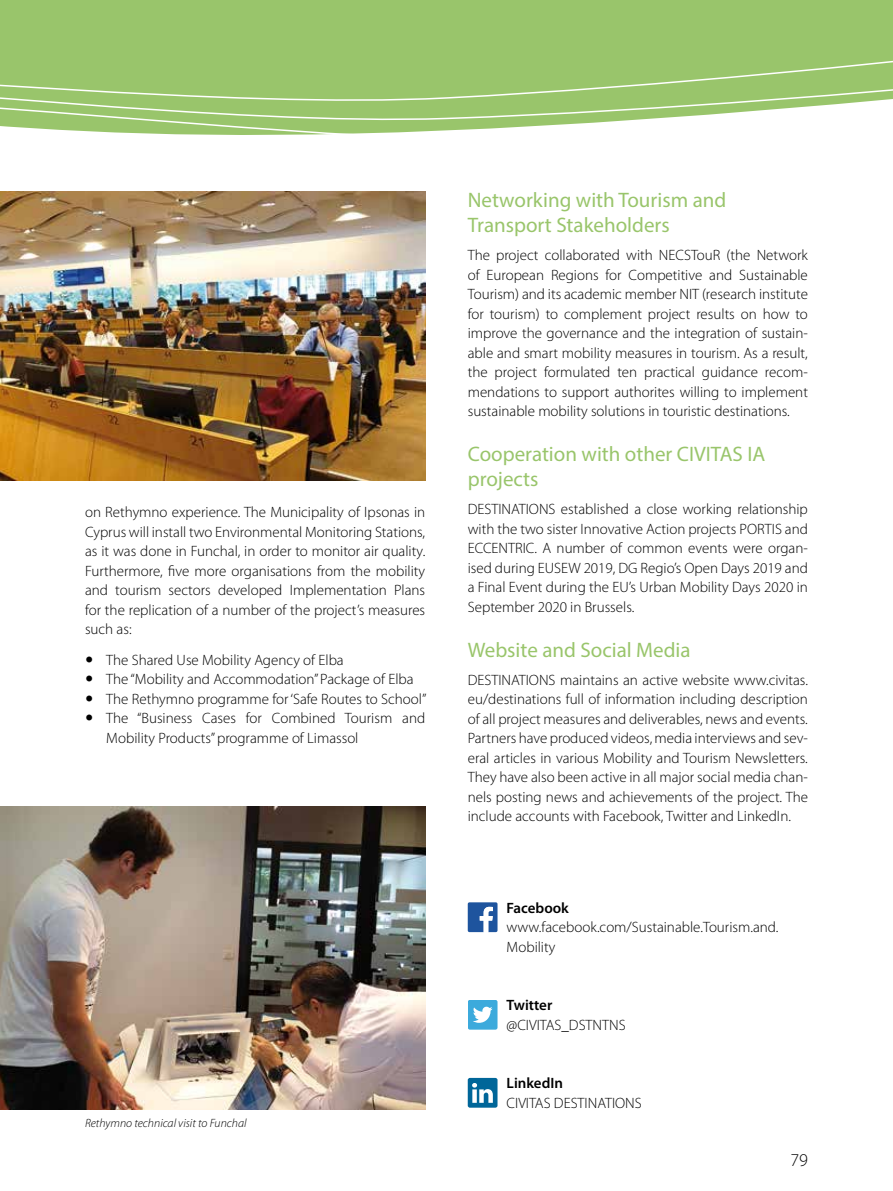
<style>
.page{position:relative;width:893px;height:1191px;background:#fff}
.page>*{position:absolute;margin:0;border:0;box-sizing:border-box;transform-origin:0 0}
.t1{font:21px/25.2px "Myriad Pro";color:#99c56b}
.t2{font:300 18px "Myriad Pro";color:#000}
.t3{font:300 15px/19.5px "Myriad Pro";color:#000;text-align:justify}
.t4{font:600 15px "Myriad Pro";color:#000}
.t5{font:italic 300 12px "Myriad Pro";color:#000}
</style>
<div class="page">
<img style="left:0;top:191px;width:425px;height:290px">
<div style="left:0;top:0;width:893px;height:59px;background:#99c56b"></div>
<div style="left:0;top:59px;width:893px;height:16px;background:#99c56b"></div>
<svg style="left:0;top:75px;width:893px;height:60px"></svg>
<svg style="left:468px;top:902px;width:29px;height:30px"></svg>
<svg style="left:468px;top:1000px;width:29px;height:29px"></svg>
<div style="left:468px;top:1078px;width:29px;height:29px;background:#069;border-radius:2px"></div>
<svg style="left:472px;top:1083px;width:21px;height:19px"></svg>
<img style="left:0;top:806px;width:425px;height:303px">
<p class="t3" style="left:85px;top:503px;width:342px">on Rethymno experience. The Municipality of Ipsonas in Cyprus will install two Environmental Monitoring Stations, as it was done in Funchal, in order to monitor air quality.<br>Furthermore, five more organisations from the mobility and tourism sectors developed Implementation Plans for the replication of a number of the project’s measures such as:</p>
<p class="t3" style="left:106px;top:650px;width:322px;text-align:left">The Shared Use Mobility Agency of Elba<br>The “Mobility and Accommodation” Package of Elba The Rethymno programme for ‘Safe Routes to School” The “Business Cases for Combined Tourism and Mobility Products” programme of Limassol</p>
<p class="t5" style="left:85px;top:1116px;width:163px">Rethymno technical visit to Funchal</p>
<h1 class="t1" style="left:468px;top:187px;width:260px">Networking with Tourism and<br>Transport Stakeholders</h1>
<p class="t3" style="left:468px;top:246px;width:342px">The project collaborated with NECSTouR (the Network of European Regions for Competitive and Sustainable Tourism) and its academic member NIT (research institute for tourism) to complement project results on how to improve the governance and the integration of sustain&shy;able and smart mobility measures in tourism. As a result, the project formulated ten practical guidance recom&shy;mendations to support authorites willing to implement sustainable mobility solutions in touristic destinations.</p>
<h1 class="t1" style="left:468px;top:441px;width:299px">Cooperation with other CIVITAS IA projects</h1>
<p class="t3" style="left:468px;top:500px;width:342px">DESTINATIONS established a close working relationship with the two sister Innovative Action projects PORTIS and ECCENTRIC. A number of common events were organ&shy;ised during EUSEW 2019, DG Regio’s Open Days 2019 and a Final Event during the EU’s Urban Mobility Days 2020 in September 2020 in Brussels.</p>
<h1 class="t1" style="left:468px;top:636px;width:224px">Website and Social Media</h1>
<p class="t3" style="left:468px;top:670px;width:342px">DESTINATIONS maintains an active website www.civitas. eu/destinations full of information including description of all project measures and deliverables, news and events.<br>Partners have produced videos, media interviews and sev&shy;eral articles in various Mobility and Tourism Newsletters.<br>They have also been active in all major social media chan&shy;nels posting news and achievements of the project. The include accounts with Facebook, Twitter and LinkedIn.</p>
<p class="t4" style="left:507px;top:899px;width:64px">Facebook</p>
<p class="t3" style="left:507px;top:917px;width:273px">www.facebook.com/Sustainable.Tourism.and.<br>Mobility</p>
<p class="t4" style="left:507px;top:996px;width:47px">Twitter</p>
<p class="t3" style="left:507px;top:1015px;width:121px">@CIVITAS_DSTNTNS</p>
<p class="t4" style="left:507px;top:1074px;width:58px">LinkedIn</p>
<p class="t3" style="left:507px;top:1093px;width:137px">CIVITAS DESTINATIONS</p>
<p class="t2" style="left:790px;top:1150px;width:19px">79</p>
</div>
